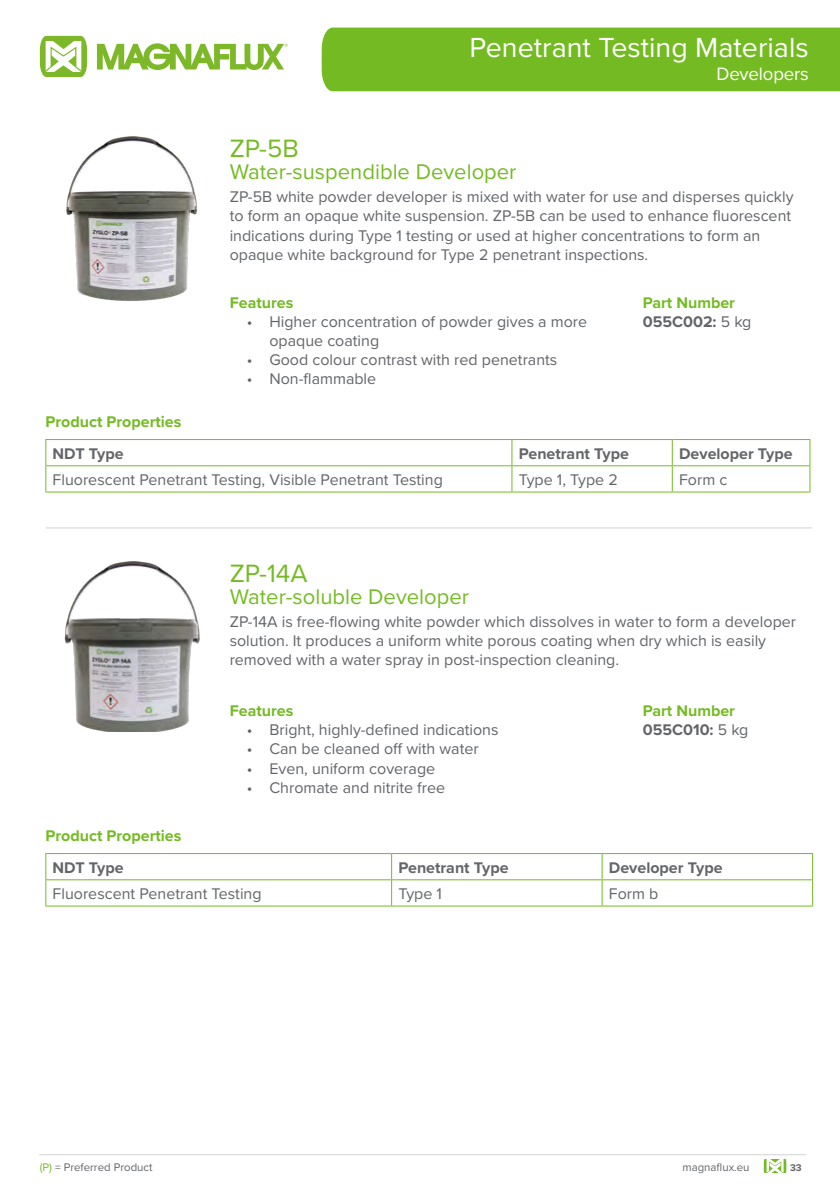
<style>
.page{position:relative;width:840px;height:1191px;background:#fff}
.page>*{position:absolute;margin:0;border:0;box-sizing:border-box;transform-origin:0 0}
.t1{font:28.6px "Proxima Nova";color:#fff}
.t2{font:26px "Proxima Nova";color:#74bb23}
.t3{font:22px "Proxima Nova";color:#74bb23}
.t4{font:18.6px "Proxima Nova";letter-spacing:-.01em;color:#fff}
.t5{font:16px/19.2px "Proxima Nova";color:#636569}
.t6{font:700 16px/19.2px "Proxima Nova";color:#74bb23}
.t7{font:700 16px "Proxima Nova";color:#636569}
.t8{font:11.4px "Proxima Nova";color:#636569}
.t9{font:700 10px "Proxima Nova";color:#636569}
.s1{color:#636569}
.s2{font-weight:400;color:#636569}
.s3{color:#74bb23}
</style>
<div class="page">
<svg style="left:97px;top:43px;width:190px;height:27px"></svg>
<svg style="left:40px;top:36px;width:47px;height:41px"></svg>
<svg style="left:763px;top:1159px;width:22px;height:13px"></svg>
<hr style="left:39px;top:1154px;width:766px;height:1px;background:#d0d2d2">
<div style="left:321px;top:28px;width:518px;height:63px;background:#74bb23"></div>
<hr style="left:46px;top:527px;width:765px;height:1px;background:#d0d2d2">
<img style="left:64px;top:561px;width:136px;height:170px">
<img style="left:66px;top:136px;width:131px;height:165px">
<hr style="left:45px;top:439px;width:466px;height:1px;background:#74bb23">
<hr style="left:511px;top:439px;width:161px;height:1px;background:#74bb23">
<hr style="left:672px;top:439px;width:137px;height:1px;background:#74bb23">
<svg style="left:45px;top:440px;width:1px;height:51px"></svg>
<svg style="left:511px;top:440px;width:1px;height:51px"></svg>
<svg style="left:671px;top:440px;width:1px;height:51px"></svg>
<svg style="left:809px;top:440px;width:1px;height:51px"></svg>
<hr style="left:45px;top:465px;width:466px;height:1px;background:#74bb23">
<hr style="left:511px;top:465px;width:161px;height:1px;background:#74bb23">
<hr style="left:672px;top:465px;width:137px;height:1px;background:#74bb23">
<hr style="left:45px;top:491px;width:466px;height:1px;background:#74bb23">
<hr style="left:511px;top:491px;width:161px;height:1px;background:#74bb23">
<hr style="left:672px;top:491px;width:137px;height:1px;background:#74bb23">
<hr style="left:45px;top:853px;width:346px;height:1px;background:#74bb23">
<hr style="left:391px;top:853px;width:210px;height:1px;background:#74bb23">
<hr style="left:601px;top:853px;width:211px;height:1px;background:#74bb23">
<svg style="left:45px;top:854px;width:1px;height:51px"></svg>
<svg style="left:391px;top:854px;width:1px;height:51px"></svg>
<svg style="left:601px;top:854px;width:1px;height:51px"></svg>
<hr style="left:45px;top:879px;width:346px;height:1px;background:#74bb23">
<hr style="left:391px;top:879px;width:210px;height:1px;background:#74bb23">
<hr style="left:601px;top:879px;width:211px;height:1px;background:#74bb23">
<hr style="left:45px;top:905px;width:346px;height:1px;background:#74bb23">
<hr style="left:391px;top:905px;width:210px;height:1px;background:#74bb23">
<hr style="left:601px;top:905px;width:211px;height:1px;background:#74bb23">
<h1 class="t1" style="left:469px;top:26px;width:341px">Penetrant Testing Materials</h1>
<p class="t4" style="left:716px;top:60px;width:94px">Developers</p>
<h2 class="t2" style="left:229px;top:129px;width:71px">ZP-5B</h2>
<h3 class="t3" style="left:229px;top:155px;width:288px">Water-suspendible Developer</h3>
<p class="t5" style="left:229px;top:187px;width:565px">ZP-5B white powder developer is mixed with water for use and disperses quickly to form an opaque white suspension. ZP-5B can be used to enhance fluorescent indications during Type 1 testing or used at higher concentrations to form an opaque white background for Type 2 penetrant inspections.</p>
<p class="t6" style="left:229px;top:292px;width:65px">Features</p>
<p class="t5" style="left:269px;top:311px;width:319px;text-indent:-23px">• Higher concentration of powder gives a more opaque coating</p>
<p class="t5" style="left:246px;top:349px;width:312px">• Good colour contrast with red penetrants</p>
<p class="t5" style="left:246px;top:369px;width:131px">• Non-flammable</p>
<p class="t6" style="left:642px;top:292px;width:110px">Part Number<br><span class="s1">055C002:</span> <span class="s2">5 kg</span></p>
<p class="t6" style="left:45px;top:411px;width:137px">Product Properties</p>
<p class="t7" style="left:53px;top:442px;width:73px">NDT Type</p>
<p class="t7" style="left:518px;top:442px;width:112px">Penetrant Type</p>
<p class="t7" style="left:678px;top:442px;width:115px">Developer Type</p>
<p class="t5" style="left:53px;top:469px;width:391px">Fluorescent Penetrant Testing, Visible Penetrant Testing</p>
<p class="t5" style="left:518px;top:469px;width:101px">Type 1, Type 2</p>
<p class="t5" style="left:678px;top:469px;width:50px">Form c</p>
<h2 class="t2" style="left:229px;top:554px;width:79px">ZP-14A</h2>
<h3 class="t3" style="left:229px;top:580px;width:241px">Water-soluble Developer</h3>
<p class="t5" style="left:229px;top:611px;width:567px">ZP-14A is free-flowing white powder which dissolves in water to form a developer solution. It produces a uniform white porous coating when dry which is easily removed with a water spray in post-inspection cleaning.</p>
<p class="t6" style="left:229px;top:700px;width:65px">Features</p>
<p class="t5" style="left:246px;top:719px;width:253px">• Bright, highly-defined indications</p>
<p class="t5" style="left:246px;top:738px;width:233px">• Can be cleaned off with water</p>
<p class="t5" style="left:246px;top:758px;width:190px">• Even, uniform coverage</p>
<p class="t5" style="left:246px;top:777px;width:200px">• Chromate and nitrite free</p>
<p class="t6" style="left:642px;top:700px;width:107px">Part Number<br><span class="s1">055C010:</span> <span class="s2">5 kg</span></p>
<p class="t6" style="left:45px;top:825px;width:137px">Product Properties</p>
<p class="t7" style="left:53px;top:855px;width:73px">NDT Type</p>
<p class="t7" style="left:398px;top:855px;width:112px">Penetrant Type</p>
<p class="t7" style="left:608px;top:855px;width:115px">Developer Type</p>
<p class="t5" style="left:53px;top:883px;width:210px">Fluorescent Penetrant Testing</p>
<p class="t5" style="left:398px;top:883px;width:45px">Type 1</p>
<p class="t5" style="left:608px;top:883px;width:51px">Form b</p>
<p class="t8" style="left:40px;top:1159px;width:114px"><span class="s3">(P)</span> = Preferred Product</p>
<p class="t8" style="left:682px;top:1159px;width:68px">magnaflux.eu</p>
<p class="t9" style="left:789px;top:1160px;width:13px">33</p>
</div>
